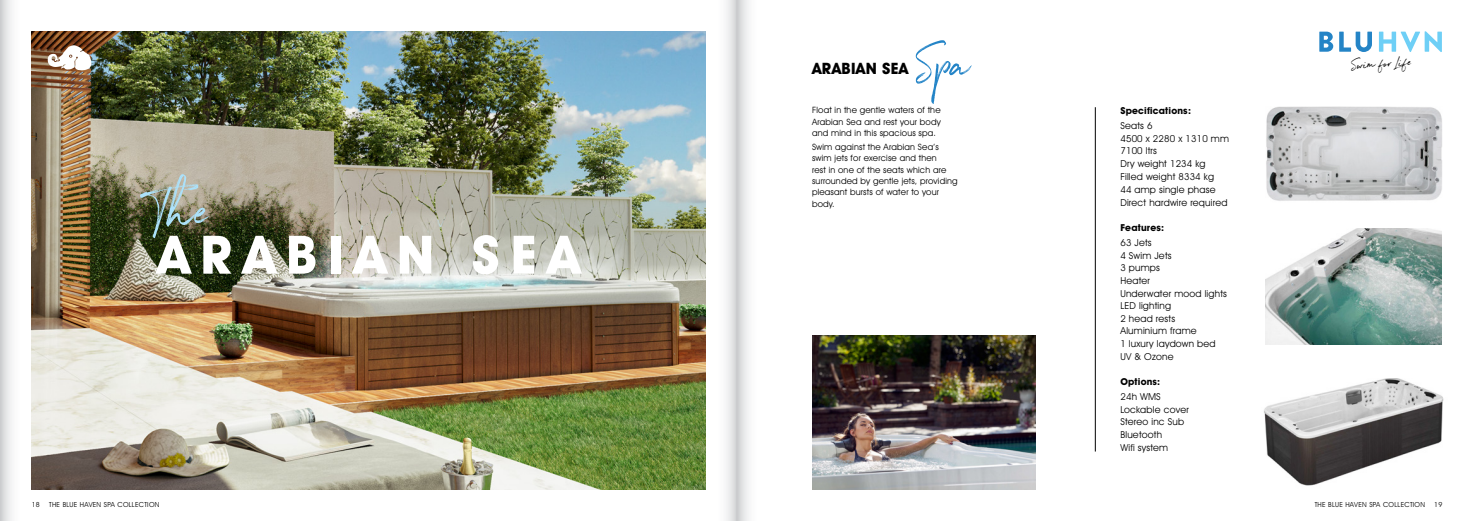
<style>
.page{position:relative;width:1474px;height:521px;background:#fff}
.page>*{position:absolute;margin:0;border:0;box-sizing:border-box;transform-origin:0 0}
.t1{font:62.12px "Northwell";color:#abe1fa}
.t2{font:700 53.29px "Avant Garde IT Cby BT";letter-spacing:.2em;color:#fff}
.t3{font:51.62px "Northwell";color:#2384c7}
.t4{font:700 15.75px "Avant Garde IT Cby BT";letter-spacing:.02em;color:#000}
.t5{font:15.49px "Northwell";color:#000}
.t6{font:9.62px/12.6px "Avant Garde IT Cby BT";letter-spacing:.02em;color:#000}
.t7{font:700 9.62px "Avant Garde IT Cby BT";letter-spacing:.02em;color:#000}
.t8{font:8.75px/11.4px "Avant Garde IT Cby BT";letter-spacing:.02em;color:#000;text-align:justify}
.t9{font:7px "Avant Garde IT Cby BT";letter-spacing:.04em;color:#000}
.s1{font-size:15.31px}
</style>
<div class="page">
<img style="left:1266px;top:106px;width:176px;height:95px">
<img style="left:1265px;top:228px;width:176px;height:117px">
<img style="left:1264px;top:378px;width:180px;height:108px">
<div style="left:0;top:0;width:22px;height:521px;background:linear-gradient(to right,#d7d8d9,#fff)"></div>
<div style="left:715px;top:0;width:22px;height:521px;background:linear-gradient(to right,#fff,#dbdcdd)"></div>
<svg style="left:736px;top:0;width:13px;height:521px"></svg>
<img style="left:32px;top:32px;width:673px;height:457px">
<svg style="left:48px;top:45px;width:45px;height:26px"></svg>
<hr style="left:1095px;top:107px;width:1px;height:344px;background:#000">
<img style="left:812px;top:335px;width:223px;height:154px">
<svg style="left:1319px;top:32px;width:14px;height:20px"></svg>
<svg style="left:1339px;top:32px;width:32px;height:20px"></svg>
<svg style="left:1378px;top:31px;width:63px;height:21px"></svg>
<h1 class="t1" style="left:149px;top:165px;width:64px">Th e</h1>
<h2 class="t2" style="left:158px;top:222px;width:424px">ARABIAN SEA</h2>
<h3 class="t3" style="left:918px;top:26px;width:53px">Spa</h3>
<h3 class="t4" style="left:812px;top:59px;width:98px">ARABIAN SEA</h3>
<p class="t8" style="left:812px;top:104px;width:130px">Float in the gentle waters of the Arabian Sea and rest your body and mind in this spacious spa.</p>
<p class="t8" style="left:812px;top:141px;width:147px;text-align:left">Swim against the Arabian Sea’s swim jets for exercise and then<br>rest in one of the seats which are surrounded by gentle jets, providing pleasant bursts of water to your body.</p>
<p class="t7" style="left:1120px;top:105px;width:72px">Specifications:</p>
<p class="t6" style="left:1120px;top:119px;width:110px">Seats 6<br>4500 x 2280 x 1310 mm<br>7100 ltrs<br>Dry weight 1234 kg<br>Filled weight 8334 kg<br>44 amp single phase<br>Direct hardwire required</p>
<p class="t7" style="left:1120px;top:222px;width:45px">Features:</p>
<p class="t6" style="left:1120px;top:236px;width:108px">63 Jets<br>4 Swim Jets<br>3 pumps<br>Heater<br>Underwater mood lights<br>LED lighting<br>2 head rests<br>Aluminium frame<br>1 luxury laydown bed<br>UV &amp; Ozone</p>
<p class="t7" style="left:1120px;top:376px;width:41px">Options:</p>
<p class="t6" style="left:1120px;top:390px;width:70px">24h WMS<br>Lockable cover<br>Stereo inc Sub<br>Bluetooth<br>Wifi system</p>
<h3 class="t5" style="left:1351px;top:54px;width:61px;rotate:-3deg">Swim for <span class="s1">Life</span></h3>
<p class="t9" style="left:32px;top:500px;width:10px">18</p>
<p class="t9" style="left:49px;top:500px;width:112px">THE BLUE HAVEN SPA COLLECTION</p>
<p class="t9" style="left:1314px;top:500px;width:112px">THE BLUE HAVEN SPA COLLECTION</p>
<p class="t9" style="left:1434px;top:500px;width:10px">19</p>
</div>
